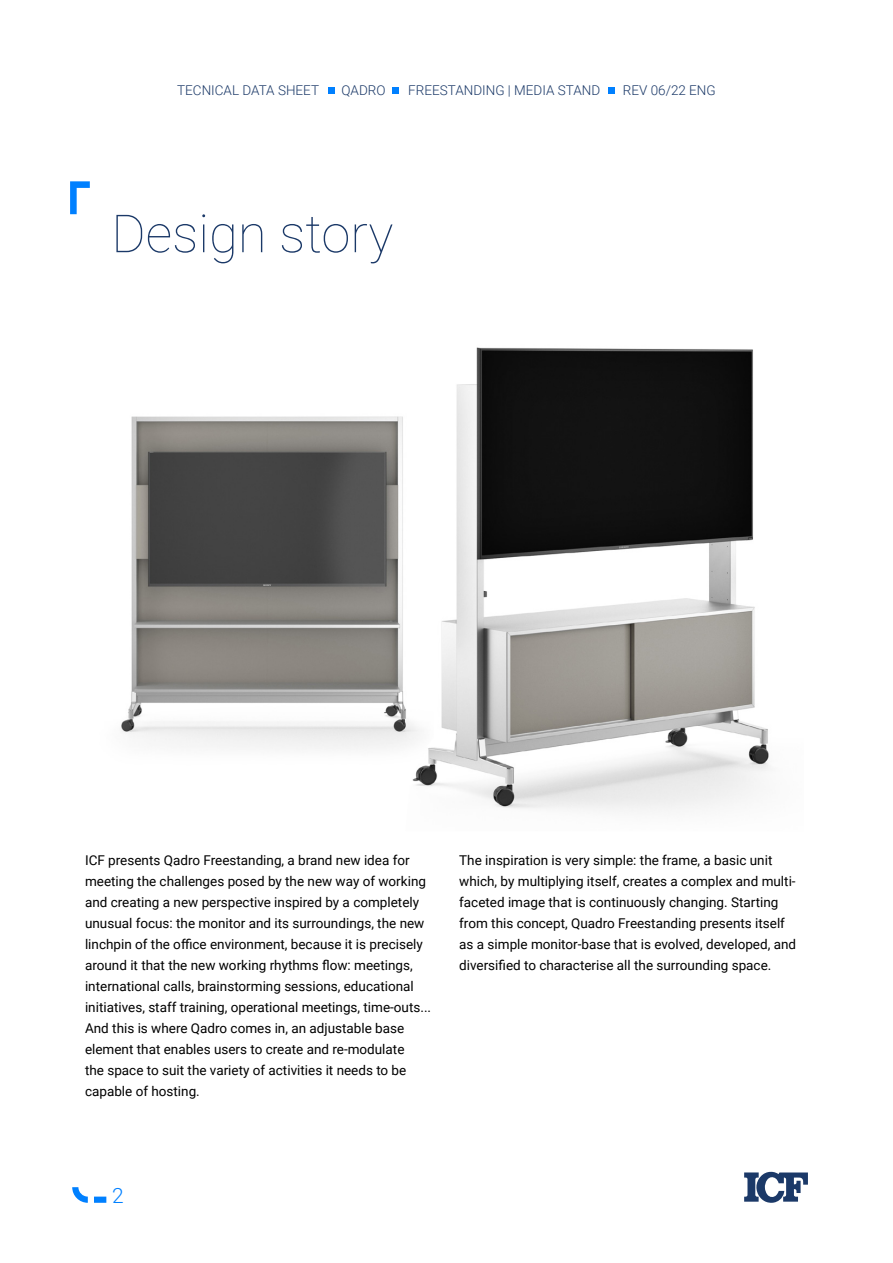
<style>
.page{position:relative;width:893px;height:1263px;background:#fff}
.page>*{position:absolute;margin:0;border:0;box-sizing:border-box;transform-origin:0 0}
.t1{font:100 52.5px "Roboto";color:#1b3968}
.t2{font:300 21px "Roboto";color:#0080ff}
.t3{font:13.5px/21px "Roboto";color:#000}
.t4{font:300 13.5px "Roboto";color:#1b3968}
</style>
<div class="page">
<img style="left:121px;top:416px;width:284px;height:333px">
<img style="left:405px;top:347px;width:365px;height:464px">
<svg style="left:744px;top:1171px;width:64px;height:32px"></svg>
<svg style="left:70px;top:181px;width:20px;height:33px"></svg>
<svg style="left:94px;top:1196px;width:12px;height:7px"></svg>
<svg style="left:72px;top:1187px;width:16px;height:16px"></svg>
<div style="left:328px;top:87px;width:7px;height:7px;background:#0080ff"></div>
<div style="left:393px;top:87px;width:6px;height:7px;background:#0080ff"></div>
<div style="left:608px;top:87px;width:7px;height:7px;background:#0080ff"></div>
<p class="t4" style="left:177px;top:81px;width:143px">TECNICAL DATA SHEET</p>
<p class="t4" style="left:341px;top:81px;width:46px">QADRO</p>
<p class="t4" style="left:408px;top:81px;width:193px">FREESTANDING | MEDIA STAND</p>
<p class="t4" style="left:623px;top:81px;width:94px">REV 06/22 ENG</p>
<h1 class="t1" style="left:111px;top:197px;width:284px">Design story</h1>
<p class="t3" style="left:85px;top:849px;width:348px">ICF presents Qadro Freestanding, a brand new idea for meeting the challenges posed by the new way of working and creating a new perspective inspired by a completely unusual focus: the monitor and its surroundings, the new linchpin of the office environment, because it is precisely around it that the new working rhythms flow: meetings, international calls, brainstorming sessions, educational initiatives, staff training, operational meetings, time-outs...<br>And this is where Qadro comes in, an adjustable base element that enables users to create and re-modulate<br>the space to suit the variety of activities it needs to be capable of hosting.</p>
<p class="t3" style="left:459px;top:849px;width:338px">The inspiration is very simple: the frame, a basic unit which, by multiplying itself, creates a complex and multi&shy;faceted image that is continuously changing. Starting from this concept, Quadro Freestanding presents itself as a simple monitor-base that is evolved, developed, and diversified to characterise all the surrounding space.</p>
<h2 class="t2" style="left:112px;top:1180px;width:13px">2</h2>
</div>
